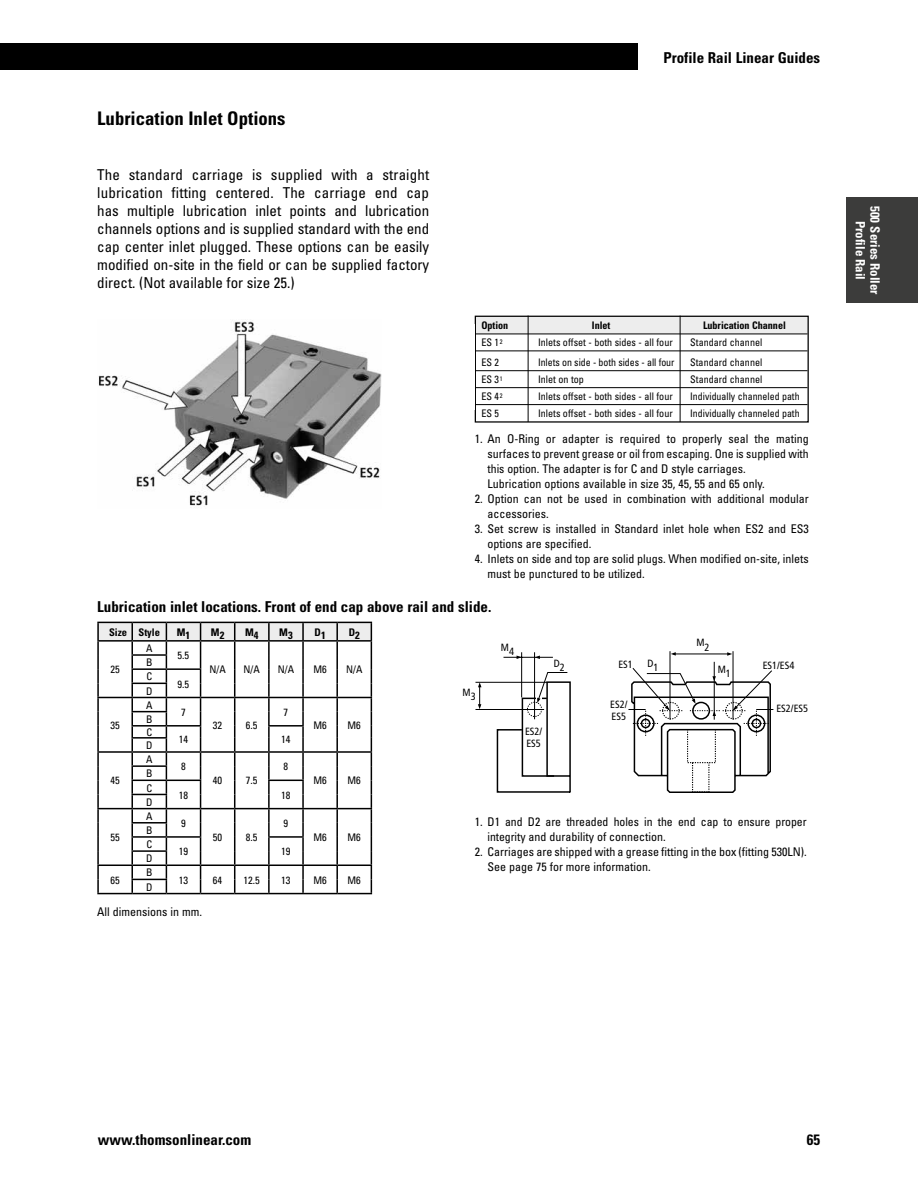
<style>
.page{position:relative;width:918px;height:1188px;background:#fff}
.page>*{position:absolute;margin:0;border:0;box-sizing:border-box;transform-origin:0 0}
.t1{font:700 condensed 18.75px "Univers";color:#000}
.t2{font:condensed 15px/18px "Univers";color:#000;text-align:justify}
.t3{font:700 condensed 15px "Univers";color:#000}
.t4{font:700 condensed 12.9px/14.4px "Univers";color:#fff;text-align:center}
.t5{font:condensed 12px/15px "Univers";color:#000}
.t6{font:condensed 10.5px/14.1px "Univers";color:#000}
.t7{font:condensed 10.5px "Univers";color:#000;scale:.95 1}
.t8{font:700 condensed 10.5px "Univers";color:#000}
.t9{font:condensed 10.5px/12px "Frutiger";color:#000}
</style>
<div class="page">
<div style="left:0;top:43px;width:638px;height:27px;background:#000"></div>
<img style="left:98px;top:321px;width:284px;height:185px">
<hr style="left:97px;top:893px;width:35px;height:1px;background:#000">
<hr style="left:166px;top:893px;width:35px;height:1px;background:#000">
<hr style="left:201px;top:893px;width:34px;height:1px;background:#000">
<hr style="left:235px;top:893px;width:34px;height:1px;background:#000">
<hr style="left:269px;top:893px;width:34px;height:1px;background:#000">
<hr style="left:303px;top:893px;width:34px;height:1px;background:#000">
<hr style="left:337px;top:893px;width:35px;height:1px;background:#000">
<svg style="left:97px;top:622px;width:275px;height:271px"></svg>
<hr style="left:131px;top:879px;width:36px;height:1px;background:#000">
<hr style="left:132px;top:893px;width:34px;height:1px;background:#000">
<hr style="left:475px;top:709px;width:69px;height:1px;background:#000">
<hr style="left:475px;top:682px;width:72px;height:1px;background:#000">
<hr style="left:714px;top:662px;width:1px;height:58px;background:#000">
<hr style="left:733px;top:651px;width:1px;height:69px;background:#000">
<hr style="left:670px;top:651px;width:1px;height:69px;background:#000">
<svg style="left:478px;top:682px;width:3px;height:27px"></svg>
<hr style="left:673px;top:654px;width:56px;height:1px;background:#000">
<svg style="left:671px;top:652px;width:5px;height:4px"></svg>
<svg style="left:727px;top:652px;width:5px;height:4px"></svg>
<svg style="left:496px;top:672px;width:75px;height:121px"></svg>
<div style="left:527px;top:702px;width:15px;height:15px;border:1px dashed #000;border-radius:50%"></div>
<hr style="left:521px;top:652px;width:1px;height:45px;background:#000">
<hr style="left:534px;top:652px;width:1px;height:67px;background:#000">
<hr style="left:504px;top:657px;width:49px;height:1px;background:#000">
<svg style="left:628px;top:668px;width:146px;height:125px"></svg>
<div style="left:475px;top:316px;width:333px;height:18px;background:#ededed"></div>
<hr style="left:528px;top:316px;width:1px;height:106px;background:#000">
<hr style="left:680px;top:316px;width:1px;height:106px;background:#000">
<hr style="left:471px;top:334px;width:337px;height:1px;background:#000">
<hr style="left:471px;top:351px;width:337px;height:1px;background:#000">
<hr style="left:468px;top:370px;width:340px;height:1px;background:#000">
<hr style="left:468px;top:387px;width:340px;height:1px;background:#000">
<hr style="left:468px;top:404px;width:340px;height:1px;background:#000">
<div style="left:475px;top:316px;width:334px;height:107px;border:1px solid #000"></div>
<div style="left:454px;top:325px;width:21px;height:85px;background:#fff"></div>
<div style="left:847px;top:197px;width:71px;height:106px;background:#3c3c3b"></div>
<h1 class="t1" style="left:97px;top:107px;width:190px">Lubrication Inlet Options</h1>
<p class="t2" style="left:97px;top:165px;width:333px">The standard carriage is supplied with a straight lubrication fitting centered. The carriage end cap has multiple lubrication inlet points and lubrication channels options and is supplied standard with the end cap center inlet plugged. These options can be easily modified on-site in the field or can be supplied factory direct. (Not available for size 25.)</p>
<p class="t3" style="left:663px;top:48px;width:158px">Profile Rail Linear Guides</p>
<p class="t8" style="left:481px;top:319px;width:28px">Option</p>
<p class="t8" style="left:592px;top:319px;width:20px">Inlet</p>
<p class="t8" style="left:703px;top:319px;width:84px">Lubrication Channel</p>
<p class="t6" style="left:481px;top:335px;width:23px">ES 1<sup>2</sup></p>
<p class="t6" style="left:538px;top:335px;width:136px">Inlets offset - both sides - all four</p>
<p class="t6" style="left:690px;top:335px;width:74px">Standard channel</p>
<p class="t6" style="left:481px;top:355px;width:19px">ES 2</p>
<p class="t7" style="left:538px;top:356px;width:145px">Inlets on side - both sides - all four</p>
<p class="t6" style="left:690px;top:355px;width:74px">Standard channel</p>
<p class="t6" style="left:481px;top:372px;width:23px">ES 3<sup>1</sup></p>
<p class="t6" style="left:538px;top:372px;width:47px">Inlet on top</p>
<p class="t6" style="left:690px;top:372px;width:74px">Standard channel</p>
<p class="t6" style="left:481px;top:389px;width:23px">ES 4<sup>2</sup></p>
<p class="t6" style="left:538px;top:389px;width:136px">Inlets offset - both sides - all four</p>
<p class="t7" style="left:690px;top:389px;width:117px">Individually channeled path</p>
<p class="t6" style="left:481px;top:406px;width:19px">ES 5</p>
<p class="t6" style="left:538px;top:406px;width:136px">Inlets offset - both sides - all four</p>
<p class="t7" style="left:690px;top:406px;width:117px">Individually channeled path</p>
<p class="t5" style="left:488px;top:431px;width:323px;text-indent:-13px">1. An O-Ring or adapter is required to properly seal the mating surfaces to prevent grease or oil from escaping. One is supplied with this option. The adapter is for C and D style carriages.<br>Lubrication options available in size 35, 45, 55 and 65 only.</p>
<p class="t5" style="left:488px;top:491px;width:323px;text-indent:-13px">2. Option can not be used in combination with additional modular accessories.</p>
<p class="t5" style="left:488px;top:521px;width:323px;text-indent:-13px">3. Set screw is installed in Standard inlet hole when ES2 and ES3 options are specified.</p>
<p class="t5" style="left:488px;top:551px;width:323px;text-indent:-13px">4. Inlets on side and top are solid plugs. When modified on-site, inlets must be punctured to be utilized.</p>
<p class="t3" style="left:97px;top:597px;width:394px">Lubrication inlet locations. Front of end cap above rail and slide.</p>
<p class="t8" style="left:109px;top:626px;width:52px">Size Style</p>
<p class="t8" style="left:177px;top:627px;width:15px">M1</p>
<p class="t8" style="left:211px;top:627px;width:15px">M2</p>
<p class="t8" style="left:245px;top:627px;width:15px">M4</p>
<p class="t8" style="left:279px;top:627px;width:15px">M3</p>
<p class="t8" style="left:315px;top:627px;width:13px">D1</p>
<p class="t8" style="left:349px;top:627px;width:13px">D2</p>
<p class="t6" style="left:110px;top:662px;width:11px">25</p>
<p class="t6" style="left:146px;top:641px;width:8px">A</p>
<p class="t6" style="left:178px;top:648px;width:13px">5.5</p>
<p class="t6" style="left:146px;top:655px;width:8px">B<br>C</p>
<p class="t6" style="left:209px;top:662px;width:18px">N/A</p>
<p class="t6" style="left:244px;top:662px;width:18px">N/A</p>
<p class="t6" style="left:278px;top:662px;width:18px">N/A</p>
<p class="t6" style="left:313px;top:662px;width:15px">M6</p>
<p class="t6" style="left:346px;top:662px;width:18px">N/A</p>
<p class="t6" style="left:178px;top:677px;width:13px">9.5</p>
<p class="t6" style="left:146px;top:684px;width:8px">D</p>
<p class="t6" style="left:110px;top:718px;width:11px">35</p>
<p class="t6" style="left:110px;top:774px;width:11px">45</p>
<p class="t6" style="left:146px;top:698px;width:8px">A</p>
<p class="t6" style="left:146px;top:712px;width:8px;line-height:13px">B<br>C</p>
<p class="t6" style="left:146px;top:738px;width:8px">D</p>
<p class="t6" style="left:146px;top:752px;width:8px">A</p>
<p class="t6" style="left:146px;top:766px;width:8px">B<br>C</p>
<p class="t6" style="left:146px;top:795px;width:8px">D</p>
<p class="t6" style="left:181px;top:705px;width:6px">7</p>
<p class="t6" style="left:213px;top:718px;width:11px">32</p>
<p class="t6" style="left:246px;top:718px;width:13px">6.5</p>
<p class="t6" style="left:284px;top:705px;width:6px">7</p>
<p class="t6" style="left:179px;top:732px;width:11px">14</p>
<p class="t6" style="left:281px;top:732px;width:11px">14</p>
<p class="t6" style="left:181px;top:759px;width:6px">8</p>
<p class="t6" style="left:213px;top:774px;width:11px">40</p>
<p class="t6" style="left:246px;top:774px;width:13px">7.5</p>
<p class="t6" style="left:284px;top:759px;width:6px">8</p>
<p class="t6" style="left:179px;top:788px;width:11px">18</p>
<p class="t6" style="left:281px;top:788px;width:11px">18</p>
<p class="t6" style="left:313px;top:718px;width:15px">M6</p>
<p class="t6" style="left:348px;top:718px;width:15px">M6</p>
<p class="t6" style="left:313px;top:774px;width:15px">M6</p>
<p class="t6" style="left:348px;top:774px;width:15px">M6</p>
<p class="t9" style="left:463px;top:689px;width:15px">M3</p>
<p class="t9" style="left:501px;top:643px;width:15px">M4</p>
<p class="t9" style="left:525px;top:725px;width:19px">ES2/<br>ES5</p>
<p class="t9" style="left:554px;top:660px;width:13px">D2</p>
<p class="t9" style="left:618px;top:658px;width:16px">ES1</p>
<p class="t9" style="left:610px;top:698px;width:19px">ES2/<br>ES5</p>
<p class="t9" style="left:647px;top:660px;width:13px">D1</p>
<p class="t9" style="left:696px;top:639px;width:15px">M2</p>
<p class="t9" style="left:718px;top:666px;width:15px">M1</p>
<p class="t9" style="left:763px;top:659px;width:33px">ES1/ES4</p>
<p class="t9" style="left:776px;top:702px;width:33px">ES2/ES5</p>
<p class="t6" style="left:110px;top:830px;width:11px">55</p>
<p class="t6" style="left:110px;top:873px;width:11px">65</p>
<p class="t6" style="left:146px;top:809px;width:8px">A</p>
<p class="t6" style="left:146px;top:823px;width:8px">B<br>C</p>
<p class="t6" style="left:146px;top:851px;width:8px">D</p>
<p class="t6" style="left:146px;top:866px;width:8px">B</p>
<p class="t6" style="left:146px;top:880px;width:8px">D</p>
<p class="t6" style="left:181px;top:816px;width:6px">9</p>
<p class="t6" style="left:213px;top:830px;width:11px">50</p>
<p class="t6" style="left:246px;top:830px;width:13px">8.5</p>
<p class="t6" style="left:284px;top:816px;width:6px">9</p>
<p class="t6" style="left:179px;top:844px;width:11px">19</p>
<p class="t6" style="left:281px;top:844px;width:11px">19</p>
<p class="t6" style="left:313px;top:830px;width:15px">M6</p>
<p class="t6" style="left:348px;top:830px;width:15px">M6</p>
<p class="t6" style="left:179px;top:873px;width:11px">13</p>
<p class="t6" style="left:213px;top:873px;width:11px">64</p>
<p class="t6" style="left:244px;top:873px;width:18px">12.5</p>
<p class="t6" style="left:281px;top:873px;width:11px">13</p>
<p class="t6" style="left:313px;top:873px;width:15px">M6</p>
<p class="t6" style="left:347px;top:873px;width:15px">M6</p>
<p class="t5" style="left:97px;top:904px;width:105px">All dimensions in mm.</p>
<p class="t5" style="left:488px;top:814px;width:321px;text-indent:-13px">1. D1 and D2 are threaded holes in the end cap to ensure proper integrity and durability of connection.</p>
<p class="t5" style="left:488px;top:844px;width:319px;text-indent:-13px">2. Carriages are shipped with a grease fitting in the box (fitting 530LN).<br>See page 75 for more information.</p>
<p class="t4" style="left:882px;top:206px;width:90px;rotate:90deg">500 Series Roller<br>Profile Rail</p>
<p class="t3" style="left:98px;top:1130px;width:155px">www.thomsonlinear.com</p>
<p class="t3" style="left:807px;top:1130px;width:15px">65</p>
</div>
